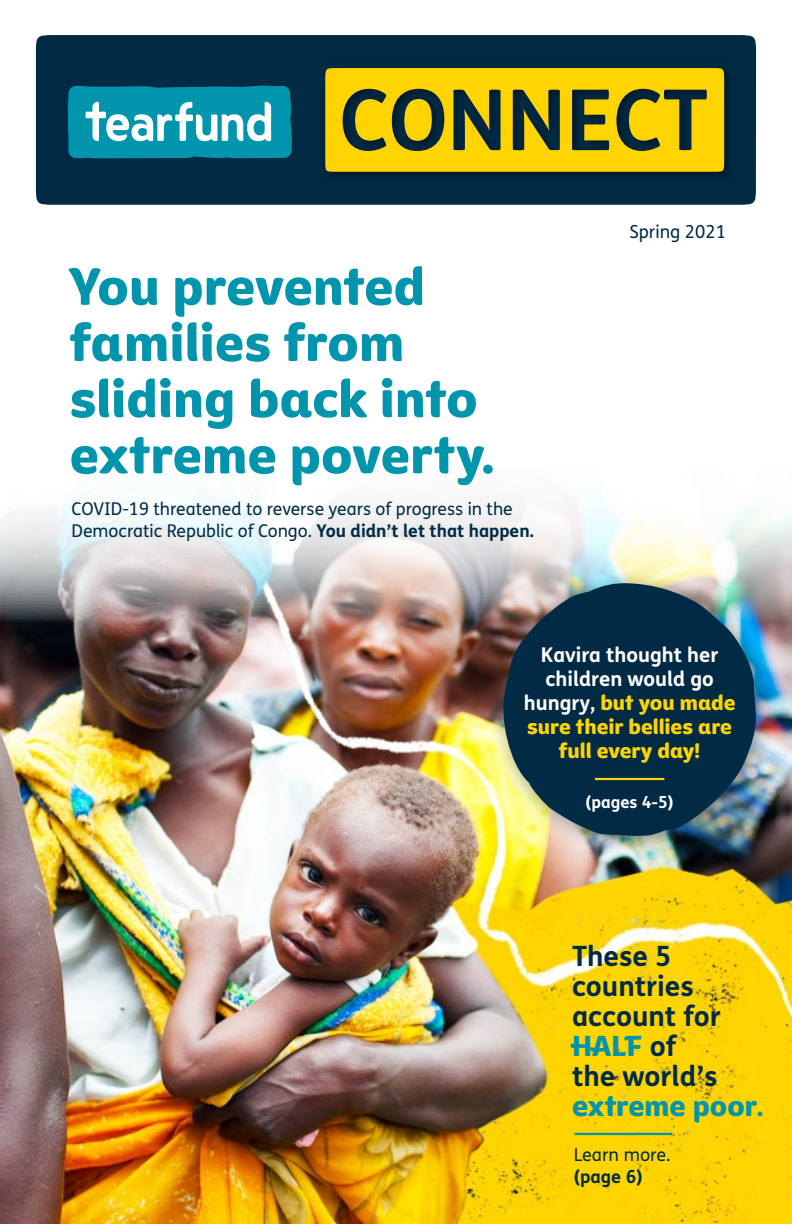
<style>
.page{position:relative;width:792px;height:1224px;background:#fff}
.page>*{position:absolute;margin:0;border:0;box-sizing:border-box;transform-origin:0 0}
.t1{font:50.6px/56.2px "Tearfund Sans";letter-spacing:.005em;color:#0095ad}
.t2{font:700 28px/30px "FS Me";color:#012b45}
.t3{font:28px "Tearfund Sans";color:#0095ad}
.t4{font:20.4px/24px "Tearfund Sans";color:#ffd400;text-align:center}
.t5{font:700 20.4px/24px "FS Me";color:#fff}
.t6{font:18px "FS Me";color:#012b45}
.t7{font:700 18px "FS Me";color:#012b45}
.t8{font:17.6px/22.4px "FS Me";color:#012b45}
.t9{font:700 16.6px "FS Me";color:#fff}
.s1{font-weight:700}
.s2{font-family:"FS Me";font-weight:700;color:#fff}
.s3{font-family:"FS Me";font-weight:700;color:#012b45}
.s4{font-family:"FS Me";font-weight:700}
</style>
<div class="page">
<img style="left:0;top:720px;width:792px;height:504px">
<img style="left:0;top:505px;width:792px;height:215px">
<div style="left:36px;top:35px;width:720px;height:170px;background:#012b45;border-radius:20px"></div>
<svg style="left:68px;top:86px;width:224px;height:72px;background:#2ea6ba"></svg>
<div style="left:320px;top:63px;width:417px;height:121px;background:#000;opacity:.45"></div>
<svg style="left:325px;top:68px;width:399px;height:104px;fill:#ffd400"></svg>
<hr style="left:575px;top:1133px;width:97px;height:2px;background:#0095ad">
<div style="left:488px;top:568px;width:289px;height:289px;background:#000;opacity:.4"></div>
<img style="left:499px;top:582px;width:258px;height:254px">
<hr style="left:595px;top:778px;width:69px;height:2px;background:#ffd400">
<h1 class="t1" style="left:70px;top:253px;width:426px">You prevented families from sliding back into extreme poverty.</h1>
<p class="t8" style="left:72px;top:497px;width:464px">COVID-19 threatened to reverse years of progress in the<br>Democratic Republic of Congo. <span class="s1">You didn’t let that happen.</span></p>
<p class="t6" style="left:629px;top:219px;width:98px">Spring 2021</p>
<p class="t5" style="left:541px;top:641px;width:179px">Kavira thought her children would go</p>
<p class="t4" style="left:524px;top:688px;width:213px"><span class="s2">hungry,</span> but you made sure their bellies are full every day!</p>
<p class="t9" style="left:586px;top:789px;width:90px">(pages 4-5)</p>
<h2 class="t2" style="left:572px;top:940px;width:150px">These 5 countries account for</h2>
<h2 class="t3" style="left:572px;top:1020px;width:106px">HALF <span class="s3">of</span></h2>
<h2 class="t2" style="left:572px;top:1060px;width:147px">the world’s</h2>
<h2 class="t3" style="left:572px;top:1080px;width:193px">extreme poor<span class="s4">.</span></h2>
<p class="t6" style="left:574px;top:1143px;width:98px">Learn more.</p>
<p class="t7" style="left:574px;top:1163px;width:70px">(page 6)</p>
</div>
